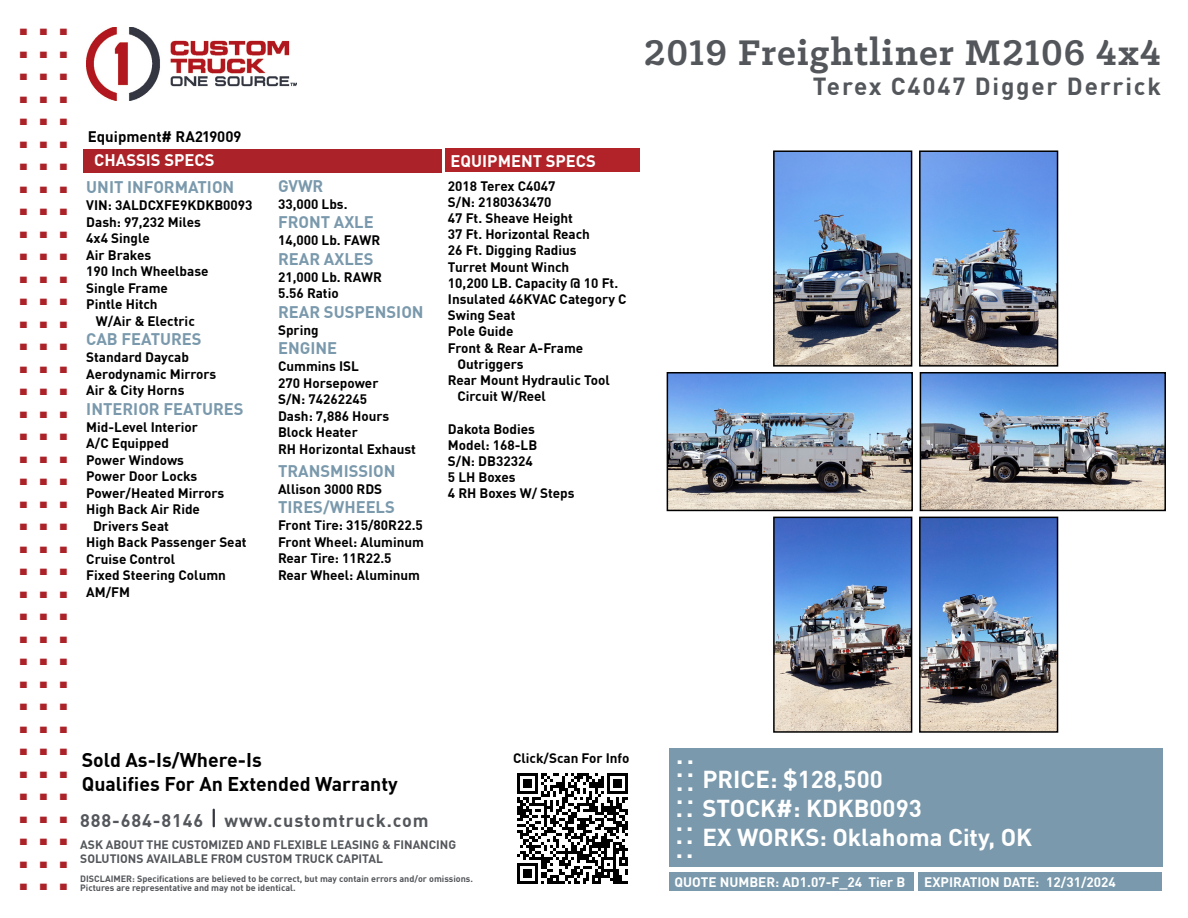
<style>
.page{position:relative;width:1188px;height:918px;background:#fff}
.page>*{position:absolute;margin:0;border:0;box-sizing:border-box;transform-origin:0 0}
.t1{font:700 45px "DIN Pro";color:#ab2328}
.t2{font:700 40.35px "Klinic Slab";letter-spacing:.025em;color:#53565a}
.t3{font:700 25.5px "DIN Pro";color:#fff}
.t4{font:700 24.15px "DIN Pro";letter-spacing:.075em;color:#53565a}
.t5{font:700 24px "DIN Pro";color:#fff}
.t6{font:700 19.5px/23.4px "DIN Pro";color:#000}
.t7{font:700 18px "DIN Pro";letter-spacing:.05em;color:#53565a}
.t8{font:700 16.5px "DIN Pro";color:#7a99ac}
.t9{font:700 16.5px "DIN Pro";color:#fff}
.t10{font:700 15px "DIN Pro";color:#000}
.t11{font:700 13.5px/16.5px "DIN Pro";color:#000}
.t12{font:700 13.5px "DIN Pro";color:#fff}
.t13{font:700 12px/14.4px "DIN Pro";color:#53565a}
.t14{font:700 9px/9px "DIN Pro";color:#53565a}
.s1{font-size:25.5px}
</style>
<div class="page">
<div style="left:669px;top:748px;width:493px;height:119px;background:#7a99ac"></div>
<div style="left:919px;top:872px;width:243px;height:19px;background:#7a99ac"></div>
<div style="left:669px;top:872px;width:244px;height:19px;background:#7a99ac"></div>
<div style="left:83px;top:149px;width:359px;height:23px;background:#ab2328"></div>
<img style="left:86px;top:27px;width:211px;height:74px">
<div style="left:445px;top:149px;width:194px;height:23px;background:#b12328"></div>
<img style="left:776px;top:153px;width:133px;height:211px">
<div style="left:773px;top:150px;width:139px;height:217px;border:2px solid #000"></div>
<img style="left:922px;top:153px;width:133px;height:211px">
<div style="left:919px;top:150px;width:139px;height:217px;border:2px solid #000"></div>
<img style="left:923px;top:375px;width:240px;height:133px">
<div style="left:920px;top:372px;width:246px;height:139px;border:2px solid #000"></div>
<img style="left:922px;top:520px;width:133px;height:210px">
<div style="left:919px;top:517px;width:139px;height:216px;border:2px solid #000"></div>
<img style="left:776px;top:520px;width:133px;height:210px">
<div style="left:773px;top:517px;width:139px;height:216px;border:2px solid #000"></div>
<img style="left:670px;top:375px;width:240px;height:133px">
<div style="left:667px;top:372px;width:246px;height:139px;border:2px solid #000"></div>
<svg style="left:517px;top:773px;width:111px;height:111px"></svg>
<svg style="left:213px;top:810px;width:2px;height:16px"></svg>
<h1 class="t1" style="left:17px;top:-16px;width:54px">...</h1>
<h1 class="t1" style="left:17px;top:6px;width:54px">...</h1>
<h1 class="t1" style="left:17px;top:29px;width:54px">...</h1>
<h1 class="t1" style="left:17px;top:51px;width:54px">...</h1>
<h1 class="t1" style="left:17px;top:74px;width:54px">...</h1>
<h1 class="t1" style="left:17px;top:96px;width:54px">...</h1>
<h1 class="t1" style="left:17px;top:119px;width:54px">...</h1>
<h1 class="t1" style="left:17px;top:141px;width:54px">...</h1>
<h1 class="t1" style="left:17px;top:164px;width:54px">...</h1>
<h1 class="t1" style="left:17px;top:186px;width:54px">...</h1>
<h1 class="t1" style="left:17px;top:209px;width:54px">...</h1>
<h1 class="t1" style="left:17px;top:231px;width:54px">...</h1>
<h1 class="t1" style="left:17px;top:254px;width:54px">...</h1>
<h1 class="t1" style="left:17px;top:276px;width:54px">...</h1>
<h1 class="t1" style="left:17px;top:299px;width:54px">...</h1>
<h1 class="t1" style="left:17px;top:321px;width:54px">...</h1>
<h1 class="t1" style="left:17px;top:344px;width:54px">...</h1>
<h1 class="t1" style="left:17px;top:366px;width:54px">...</h1>
<h1 class="t1" style="left:17px;top:389px;width:54px">...</h1>
<h1 class="t1" style="left:17px;top:411px;width:54px">...</h1>
<h1 class="t1" style="left:17px;top:434px;width:54px">...</h1>
<h1 class="t1" style="left:17px;top:456px;width:54px">...</h1>
<h1 class="t1" style="left:17px;top:479px;width:54px">...</h1>
<h1 class="t1" style="left:17px;top:501px;width:54px">...</h1>
<h1 class="t1" style="left:17px;top:524px;width:54px">...</h1>
<h1 class="t1" style="left:17px;top:546px;width:54px">...</h1>
<h1 class="t1" style="left:17px;top:569px;width:54px">...</h1>
<h1 class="t1" style="left:17px;top:591px;width:54px">...</h1>
<h1 class="t1" style="left:17px;top:614px;width:54px">...</h1>
<h1 class="t1" style="left:17px;top:636px;width:54px">...</h1>
<h1 class="t1" style="left:17px;top:659px;width:54px">...</h1>
<h1 class="t1" style="left:17px;top:681px;width:54px">...</h1>
<h1 class="t1" style="left:17px;top:704px;width:54px">...</h1>
<h1 class="t1" style="left:17px;top:726px;width:54px">...</h1>
<h1 class="t1" style="left:17px;top:749px;width:54px">...</h1>
<h1 class="t1" style="left:17px;top:771px;width:54px">...</h1>
<h1 class="t1" style="left:17px;top:794px;width:54px">...</h1>
<h1 class="t1" style="left:17px;top:816px;width:54px">...</h1>
<h1 class="t1" style="left:17px;top:839px;width:54px">...</h1>
<p class="t10" style="left:88px;top:125px;width:155px">Equipment# RA219009</p>
<p class="t9" style="left:94px;top:147px;width:122px">CHASSIS SPECS</p>
<p class="t8" style="left:86px;top:174px;width:150px">UNIT INFORMATION</p>
<p class="t11" style="left:86px;top:196px;width:168px">VIN: 3ALDCXFE9KDKB0093</p>
<p class="t11" style="left:86px;top:213px;width:116px">Dash: 97,232 Miles</p>
<p class="t11" style="left:86px;top:229px;width:65px">4x4 Single</p>
<p class="t11" style="left:86px;top:246px;width:66px">Air Brakes</p>
<p class="t11" style="left:86px;top:262px;width:124px">190 Inch Wheelbase</p>
<p class="t11" style="left:86px;top:279px;width:83px">Single Frame</p>
<p class="t11" style="left:86px;top:295px;width:73px">Pintle Hitch</p>
<p class="t11" style="left:96px;top:312px;width:101px">W/Air &amp; Electric</p>
<p class="t8" style="left:86px;top:326px;width:117px">CAB FEATURES</p>
<p class="t11" style="left:86px;top:348px;width:132px">Standard Daycab<br>Aerodynamic Mirrors<br>Air &amp; City Horns</p>
<p class="t11" style="left:86px;top:418px;width:113px">Mid-Level Interior</p>
<p class="t11" style="left:86px;top:434px;width:84px">A/C Equipped</p>
<p class="t11" style="left:86px;top:451px;width:99px">Power Windows</p>
<p class="t11" style="left:86px;top:467px;width:113px">Power Door Locks</p>
<p class="t11" style="left:86px;top:484px;width:140px">Power/Heated Mirrors</p>
<p class="t11" style="left:86px;top:500px;width:115px">High Back Air Ride</p>
<p class="t11" style="left:93px;top:517px;width:77px">Drivers Seat</p>
<p class="t11" style="left:86px;top:533px;width:162px">High Back Passenger Seat</p>
<p class="t11" style="left:86px;top:550px;width:90px">Cruise Control</p>
<p class="t11" style="left:86px;top:566px;width:141px">Fixed Steering Column</p>
<p class="t11" style="left:86px;top:583px;width:45px">AM/FM</p>
<p class="t8" style="left:86px;top:396px;width:159px">INTERIOR FEATURES</p>
<p class="t8" style="left:278px;top:173px;width:47px">GVWR</p>
<p class="t11" style="left:278px;top:195px;width:71px">33,000 Lbs.</p>
<p class="t8" style="left:278px;top:209px;width:97px">FRONT AXLE</p>
<p class="t8" style="left:278px;top:246px;width:97px">REAR AXLES</p>
<p class="t11" style="left:278px;top:231px;width:104px">14,000 Lb. FAWR</p>
<p class="t11" style="left:278px;top:268px;width:105px">21,000 Lb. RAWR<br>5.56 Ratio</p>
<p class="t11" style="left:278px;top:321px;width:42px">Spring</p>
<p class="t8" style="left:278px;top:299px;width:147px">REAR SUSPENSION</p>
<p class="t8" style="left:278px;top:335px;width:60px">ENGINE</p>
<p class="t11" style="left:278px;top:357px;width:139px">Cummins ISL<br>270 Horsepower<br>S/N: 74262245<br>Dash: 7,886 Hours<br>Block Heater<br>RH Horizontal Exhaust</p>
<p class="t11" style="left:278px;top:480px;width:106px">Allison 3000 RDS</p>
<p class="t8" style="left:278px;top:458px;width:119px">TRANSMISSION</p>
<p class="t8" style="left:278px;top:494px;width:118px">TIRES/WHEELS</p>
<p class="t11" style="left:278px;top:516px;width:147px">Front Tire: 315/80R22.5<br>Front Wheel: Aluminum<br>Rear Tire: 11R22.5<br>Rear Wheel: Aluminum</p>
<h2 class="t2" style="left:644px;top:26px;width:518px">2019 Freightliner M2106 4x4</h2>
<h3 class="t4" style="left:813px;top:67px;width:350px">Terex C4047 Digger Derrick</h3>
<p class="t9" style="left:451px;top:148px;width:147px">EQUIPMENT SPECS</p>
<p class="t11" style="left:448px;top:177px;width:109px">2018 Terex C4047</p>
<p class="t11" style="left:448px;top:193px;width:105px">S/N: 2180363470</p>
<p class="t11" style="left:448px;top:209px;width:127px">47 Ft. Sheave Height</p>
<p class="t11" style="left:448px;top:225px;width:144px">37 Ft. Horizontal Reach</p>
<p class="t11" style="left:448px;top:241px;width:130px">26 Ft. Digging Radius</p>
<p class="t11" style="left:448px;top:258px;width:123px">Turret Mount Winch</p>
<p class="t11" style="left:448px;top:274px;width:172px">10,200 LB. Capacity @ 10 Ft.</p>
<p class="t11" style="left:448px;top:290px;width:180px">Insulated 46KVAC Category C</p>
<p class="t11" style="left:448px;top:306px;width:69px">Swing Seat</p>
<p class="t11" style="left:448px;top:322px;width:67px">Pole Guide</p>
<p class="t11" style="left:448px;top:339px;width:137px">Front &amp; Rear A-Frame</p>
<p class="t11" style="left:457px;top:355px;width:68px">Outriggers</p>
<p class="t11" style="left:448px;top:371px;width:163px">Rear Mount Hydraulic Tool</p>
<p class="t11" style="left:457px;top:387px;width:90px">Circuit W/Reel</p>
<p class="t11" style="left:448px;top:420px;width:128px">Dakota Bodies<br>Model: 168-LB<br>S/N: DB32324<br>5 LH Boxes<br>4 RH Boxes W/ Steps</p>
<h3 class="t6" style="left:82px;top:748px;width:318px">Sold As-Is/Where-Is<br>Qualifies For An Extended Warranty</h3>
<p class="t11" style="left:513px;top:749px;width:118px">Click/Scan For Info</p>
<h3 class="t3" style="left:676px;top:734px;width:20px">..</h3>
<h3 class="t3" style="left:676px;top:748px;width:20px">..</h3>
<h3 class="t5" style="left:676px;top:761px;width:208px"><span class="s1">..</span> PRICE: $128,500</h3>
<h3 class="t3" style="left:676px;top:775px;width:20px">..</h3>
<h3 class="t5" style="left:676px;top:790px;width:247px"><span class="s1">..</span> STOCK#: KDKB0093</h3>
<h3 class="t3" style="left:676px;top:801px;width:19px">..</h3>
<h3 class="t5" style="left:676px;top:818px;width:358px"><span class="s1">..</span> EX WORKS: Oklahoma City, OK</h3>
<h3 class="t3" style="left:676px;top:828px;width:19px">..</h3>
<h3 class="t7" style="left:80px;top:806px;width:350px">888-684-8146 www.customtruck.com</h3>
<p class="t13" style="left:80px;top:837px;width:378px">ASK ABOUT THE CUSTOMIZED AND FLEXIBLE LEASING &amp; FINANCING<br>SOLUTIONS AVAILABLE FROM CUSTOM TRUCK CAPITAL</p>
<p class="t14" style="left:80px;top:874px;width:394px">DISCLAIMER: Specifications are believed to be correct, but may contain errors and/or omissions.<br>Pictures are representative and may not be identical.</p>
<p class="t12" style="left:675px;top:871px;width:232px">QUOTE NUMBER: AD1.07-F_24 Tier B</p>
<p class="t12" style="left:924px;top:871px;width:193px">EXPIRATION DATE: 12/31/2024</p>
</div>
